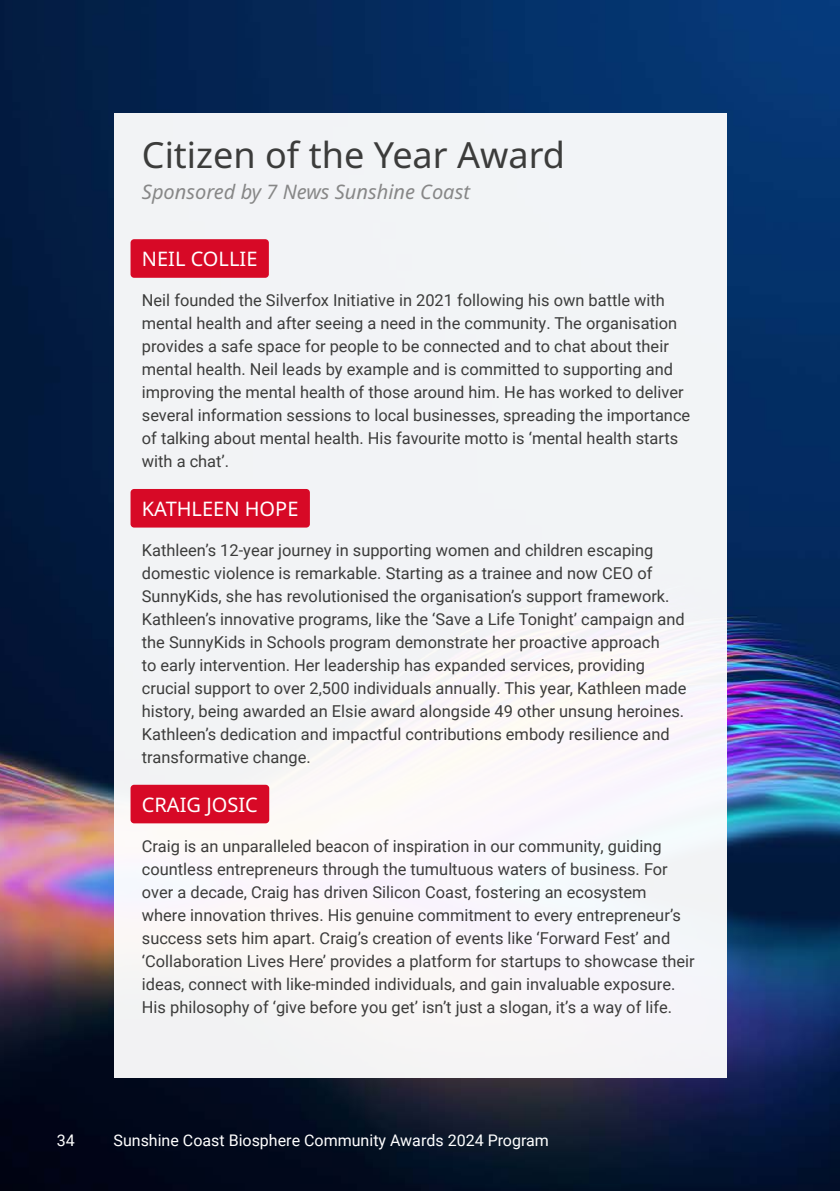
<style>
.page{position:relative;width:840px;height:1191px;background:#fff}
.page>*{position:absolute;margin:0;border:0;box-sizing:border-box;transform-origin:0 0}
.t1{font:36px "Noto Sans";color:#3c3c3b}
.t2{font:20px "Noto Sans";color:#fff}
.t3{font:italic 20px "Noto Sans";color:#878787}
.t4{font:16.4px/23px "Roboto";color:#3c3c3b}
.t5{font:16px "Roboto";color:#fff}
</style>
<div class="page">
<img style="left:0;top:0;width:839px;height:1191px">
<div style="left:113px;top:113px;width:613px;height:964px;background:#f2f4f6"></div>
<div style="left:130px;top:239px;width:139px;height:39px;background:#d70926;border-radius:4px"></div>
<div style="left:130px;top:489px;width:180px;height:38px;background:#d70926;border-radius:4px"></div>
<div style="left:130px;top:784px;width:139px;height:39px;background:#d70926;border-radius:4px"></div>
<h1 class="t1" style="left:142px;top:129px;width:424px">Citizen of the Year Award</h1>
<p class="t3" style="left:142px;top:177px;width:329px">Sponsored by 7 News Sunshine Coast</p>
<p class="t2" style="left:142px;top:245px;width:117px">NEIL COLLIE</p>
<p class="t4" style="left:142px;top:288px;width:549px">Neil founded the Silverfox Initiative in 2021 following his own battle with mental health and after seeing a need in the community. The organisation provides a safe space for people to be connected and to chat about their mental health. Neil leads by example and is committed to supporting and improving the mental health of those around him. He has worked to deliver several information sessions to local businesses, spreading the importance of talking about mental health. His favourite motto is ‘mental health starts with a chat’.</p>
<p class="t2" style="left:142px;top:495px;width:158px">KATHLEEN HOPE</p>
<p class="t4" style="left:142px;top:538px;width:546px">Kathleen’s 12-year journey in supporting women and children escaping domestic violence is remarkable. Starting as a trainee and now CEO of SunnyKids, she has revolutionised the organisation’s support framework.<br>Kathleen’s innovative programs, like the ‘Save a Life Tonight’ campaign and the SunnyKids in Schools program demonstrate her proactive approach<br>to early intervention. Her leadership has expanded services, providing crucial support to over 2,500 individuals annually. This year, Kathleen made history, being awarded an Elsie award alongside 49 other unsung heroines.<br>Kathleen’s dedication and impactful contributions embody resilience and transformative change.</p>
<p class="t2" style="left:142px;top:790px;width:117px">CRAIG JOSIC</p>
<p class="t4" style="left:142px;top:834px;width:554px">Craig is an unparalleled beacon of inspiration in our community, guiding countless entrepreneurs through the tumultuous waters of business. For over a decade, Craig has driven Silicon Coast, fostering an ecosystem where innovation thrives. His genuine commitment to every entrepreneur’s success sets him apart. Craig’s creation of events like ‘Forward Fest’ and ‘Collaboration Lives Here’ provides a platform for startups to showcase their ideas, connect with like-minded individuals, and gain invaluable exposure.<br>His philosophy of ‘give before you get’ isn’t just a slogan, it’s a way of life.</p>
<p class="t5" style="left:57px;top:1128px;width:19px">34</p>
<p class="t5" style="left:113px;top:1128px;width:436px">Sunshine Coast Biosphere Community Awards 2024 Program</p>
</div>
